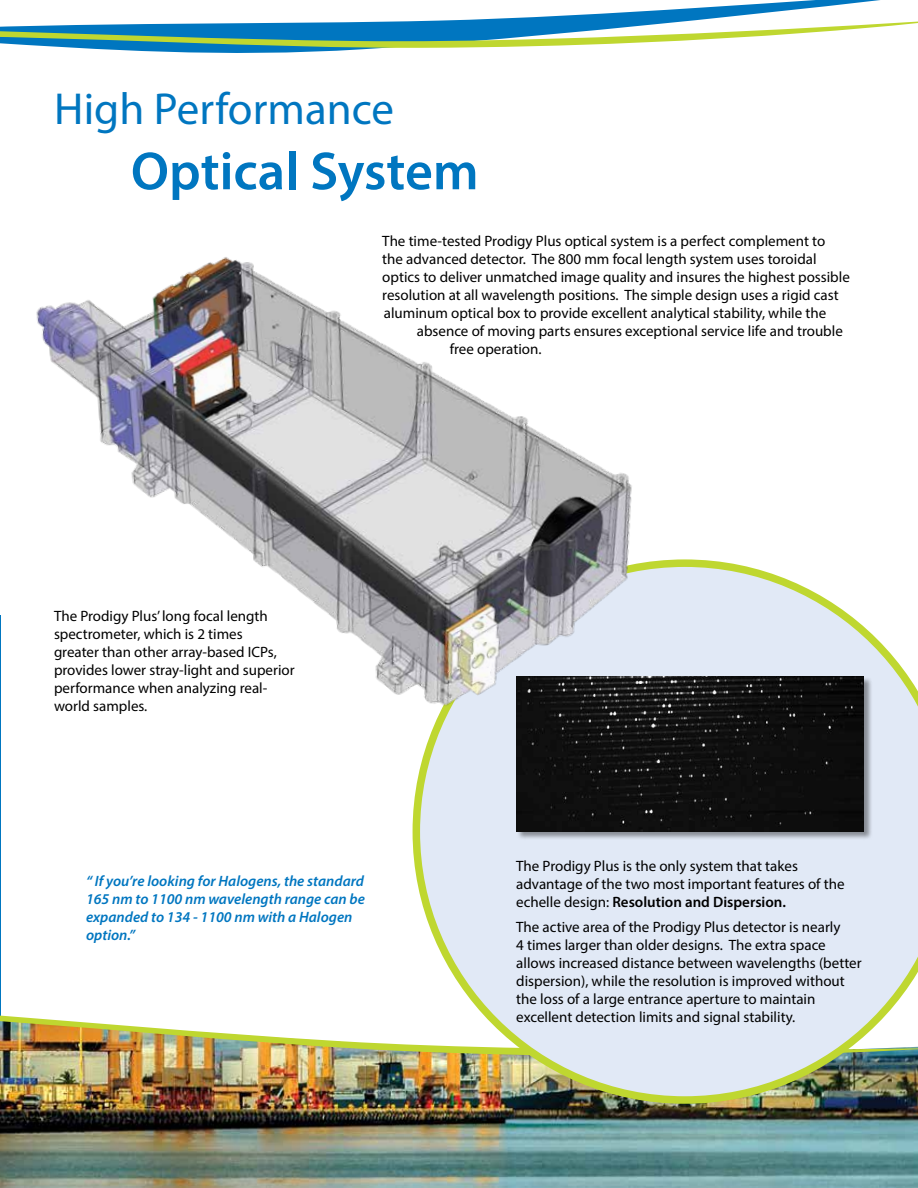
<style>
.page{position:relative;width:918px;height:1188px;background:#fff}
.page>*{position:absolute;margin:0;border:0;box-sizing:border-box;transform-origin:0 0}
.t1{font:600 54px "Myriad Pro";color:#0076c0}
.t2{font:45px "Myriad Pro";color:#0076c0}
.t3{font:15px/18px "Myriad Pro";color:#000}
.t4{font:italic 600 15px/18px "Myriad Pro";color:#0076c0}
.s1{font-weight:600}
</style>
<div class="page">
<hr style="left:0;top:616px;width:1px;height:445px;background:#0076c0">
<svg style="left:489px;top:0;width:391px;height:19px"></svg>
<svg style="left:0;top:19px;width:918px;height:34px"></svg>
<img style="left:0;top:1064px;width:918px;height:124px">
<img style="left:0;top:1015px;width:413px;height:49px">
<svg style="left:413px;top:559px;width:505px;height:545px"></svg>
<div style="left:516px;top:677px;width:357px;height:164px;background:#000;opacity:.4"></div>
<img style="left:516px;top:677px;width:348px;height:155px">
<img style="left:36px;top:257px;width:608px;height:455px">
<h2 class="t2" style="left:54px;top:82px;width:342px">High Performance</h2>
<h1 class="t1" style="left:131px;top:137px;width:349px">Optical System</h1>
<p class="t3" style="left:382px;top:231px;width:469px">The time-tested Prodigy Plus optical system is a perfect complement to<br>the advanced detector. The 800 mm focal length system uses toroidal optics to deliver unmatched image quality and insures the highest possible resolution at all wavelength positions. The simple design uses a rigid cast aluminum optical box to provide excellent analytical stability, while the</p>
<p class="t3" style="left:450px;top:321px;width:395px;text-indent:-33px">absence of moving parts ensures exceptional service life and trouble free operation.</p>
<p class="t3" style="left:54px;top:607px;width:242px">The Prodigy Plus’ long focal length spectrometer, which is 2 times<br>greater than other array-based ICPs, provides lower stray-light and superior performance when analyzing real&shy;world samples.</p>
<p class="t4" style="left:86px;top:872px;width:280px">“ If you’re looking for Halogens, the standard 165 nm to 1100 nm wavelength range can be expanded to 134 - 1100 nm with a Halogen option.”</p>
<p class="t3" style="left:516px;top:857px;width:330px">The Prodigy Plus is the only system that takes advantage of the two most important features of the echelle design: <span class="s1">Resolution and Dispersion.</span></p>
<p class="t3" style="left:516px;top:917px;width:347px">The active area of the Prodigy Plus detector is nearly<br>4 times larger than older designs. The extra space allows increased distance between wavelengths (better dispersion), while the resolution is improved without the loss of a large entrance aperture to maintain excellent detection limits and signal stability.</p>
</div>
